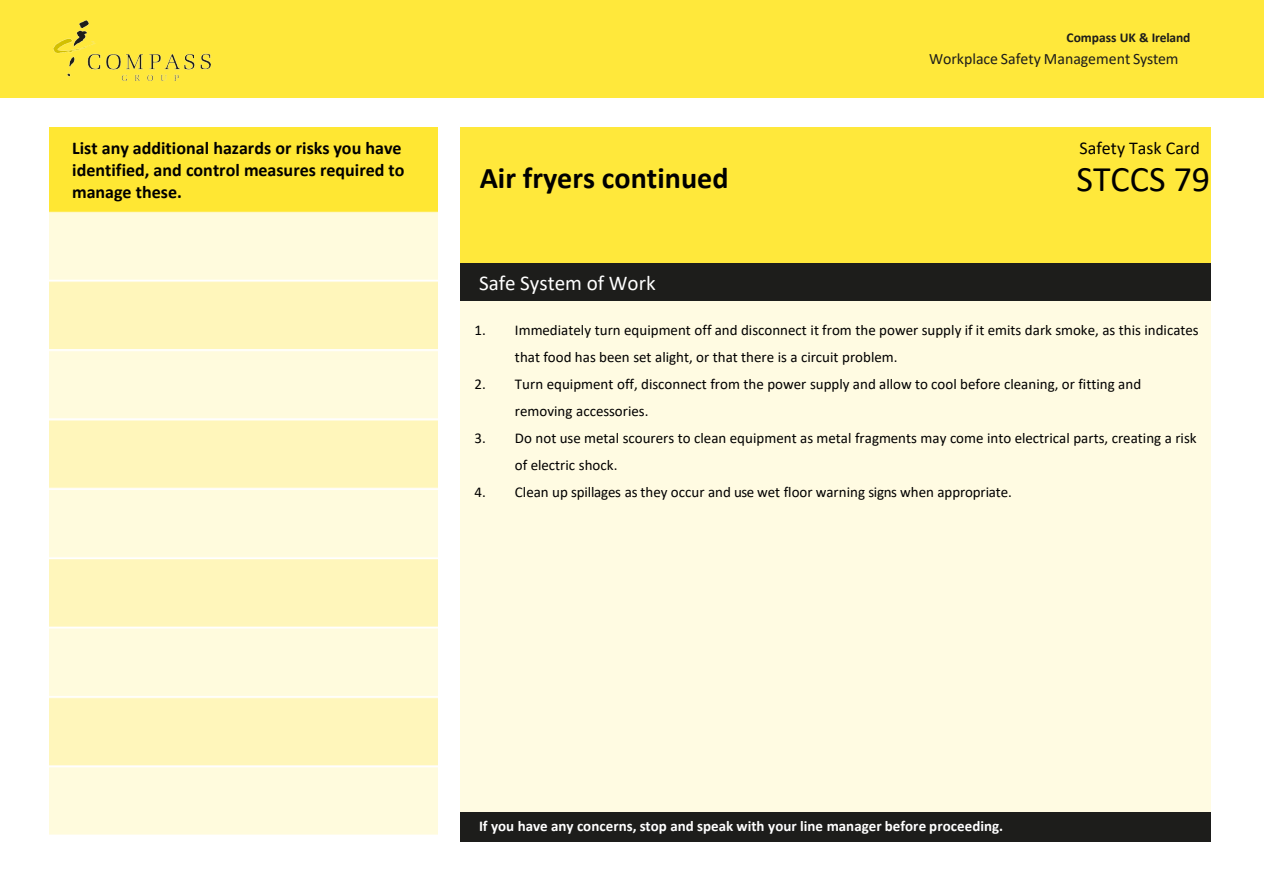
<style>
.page{position:relative;width:1264px;height:894px;background:#fff}
.page>*{position:absolute;margin:0;border:0;box-sizing:border-box;transform-origin:0 0}
.t1{font:36px "Calibri";color:#000}
.t2{font:700 30px "Calibri";color:#000}
.t3{font:21px "Calibri";color:#fff}
.t4{font:700 18px/21.6px "Calibri";letter-spacing:.005em;color:#000}
.t5{font:18px "Calibri";color:#000}
.t6{font:15.9px "Calibri";color:#1d1d1b}
.t7{font:15px/27px "Calibri";color:#000}
.t8{font:700 15px "Calibri";letter-spacing:.005em;color:#fff}
.t9{font:700 13.5px "Calibri";letter-spacing:-.005em;color:#1d1d1b}
</style>
<div class="page">
<div style="left:0;top:0;width:1263px;height:97px;background:#ffe83b"></div>
<img style="left:53px;top:21px;width:157px;height:59px">
<img style="left:49px;top:128px;width:388px;height:707px">
<div style="left:460px;top:128px;width:750px;height:135px;background:#ffe83b"></div>
<div style="left:460px;top:263px;width:750px;height:38px;background:#1d1d1b"></div>
<div style="left:460px;top:301px;width:750px;height:511px;background:#fffbe2"></div>
<div style="left:460px;top:812px;width:750px;height:30px;background:#1d1d1b"></div>
<p class="t4" style="left:72px;top:137px;width:334px">List any additional hazards or risks you have identified, and control measures required to manage these.</p>
<p class="t2" style="left:479px;top:156px;width:250px">Air fryers continued</p>
<p class="t3" style="left:479px;top:268px;width:178px">Safe System of Work</p>
<p class="t9" style="left:1066px;top:28px;width:125px">Compass UK &amp; Ireland</p>
<p class="t6" style="left:928px;top:47px;width:251px">Workplace Safety Management System</p>
<p class="t5" style="left:1079px;top:136px;width:122px">Safety Task Card</p>
<p class="t1" style="left:1076px;top:154px;width:135px">STCCS 79</p>
<p class="t7" style="left:515px;top:316px;width:685px;text-indent:-40px">1. Immediately turn equipment off and disconnect it from the power supply if it emits dark smoke, as this indicates that food has been set alight, or that there is a circuit problem.</p>
<p class="t7" style="left:515px;top:370px;width:627px;text-indent:-40px">2. Turn equipment off, disconnect from the power supply and allow to cool before cleaning, or fitting and removing accessories.</p>
<p class="t7" style="left:515px;top:424px;width:683px;text-indent:-40px">3. Do not use metal scourers to clean equipment as metal fragments may come into electrical parts, creating a risk of electric shock.</p>
<p class="t7" style="left:474px;top:478px;width:538px">4. Clean up spillages as they occur and use wet floor warning signs when appropriate.</p>
<p class="t8" style="left:479px;top:815px;width:525px">If you have any concerns, stop and speak with your line manager before proceeding.</p>
</div>
